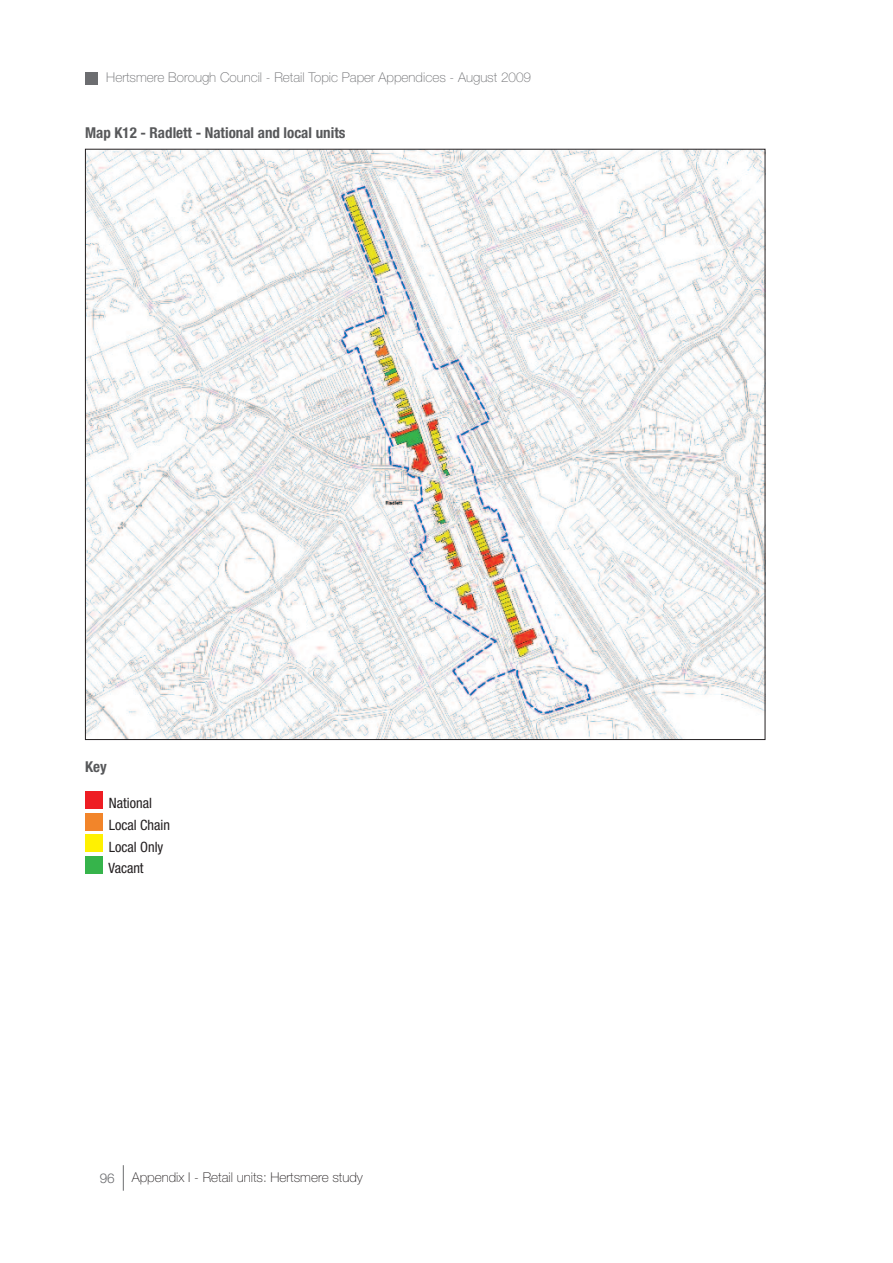
<style>
.page{position:relative;width:893px;height:1263px;background:#fff}
.page>*{position:absolute;margin:0;border:0;box-sizing:border-box;transform-origin:0 0}
.t1{font:700 condensed 15px "Helvetica Neue";color:#57585a}
.t2{font:condensed 14.25px/21.6px "Helvetica Neue";color:#231f20}
.t3{font:100 13.5px "Helvetica Neue";color:#6c6d70}
.t4{font:100 13.5px "Helvetica Neue";color:#231f20}
.t5{font:300 13.5px "Helvetica Neue";color:#6c6d70}
</style>
<div class="page">
<div style="left:85px;top:72px;width:13px;height:13px;background:#6c6d70"></div>
<img style="left:87px;top:151px;width:676px;height:587px">
<svg style="left:123px;top:1165px;width:1px;height:26px"></svg>
<div style="left:85px;top:856px;width:17px;height:17px;background:#36b44b"></div>
<div style="left:85px;top:835px;width:17px;height:17px;background:#fff101"></div>
<div style="left:85px;top:813px;width:17px;height:17px;background:#f2852a"></div>
<div style="left:85px;top:791px;width:17px;height:17px;background:#ee1d23"></div>
<p class="t3" style="left:106px;top:73px;width:426px">Hertsmere Borough Council - Retail Topic Paper Appendices - August 2009</p>
<p class="t1" style="left:85px;top:128px;width:262px">Map K12 - Radlett - National and local units</p>
<p class="t1" style="left:85px;top:761px;width:23px">Key</p>
<p class="t2" style="left:108px;top:794px;width:63px">National<br>Local Chain<br>Local Only<br>Vacant</p>
<p class="t5" style="left:100px;top:1170px;width:17px">96</p>
<p class="t4" style="left:132px;top:1172px;width:233px">Appendix I - Retail units: Hertsmere study</p>
</div>
